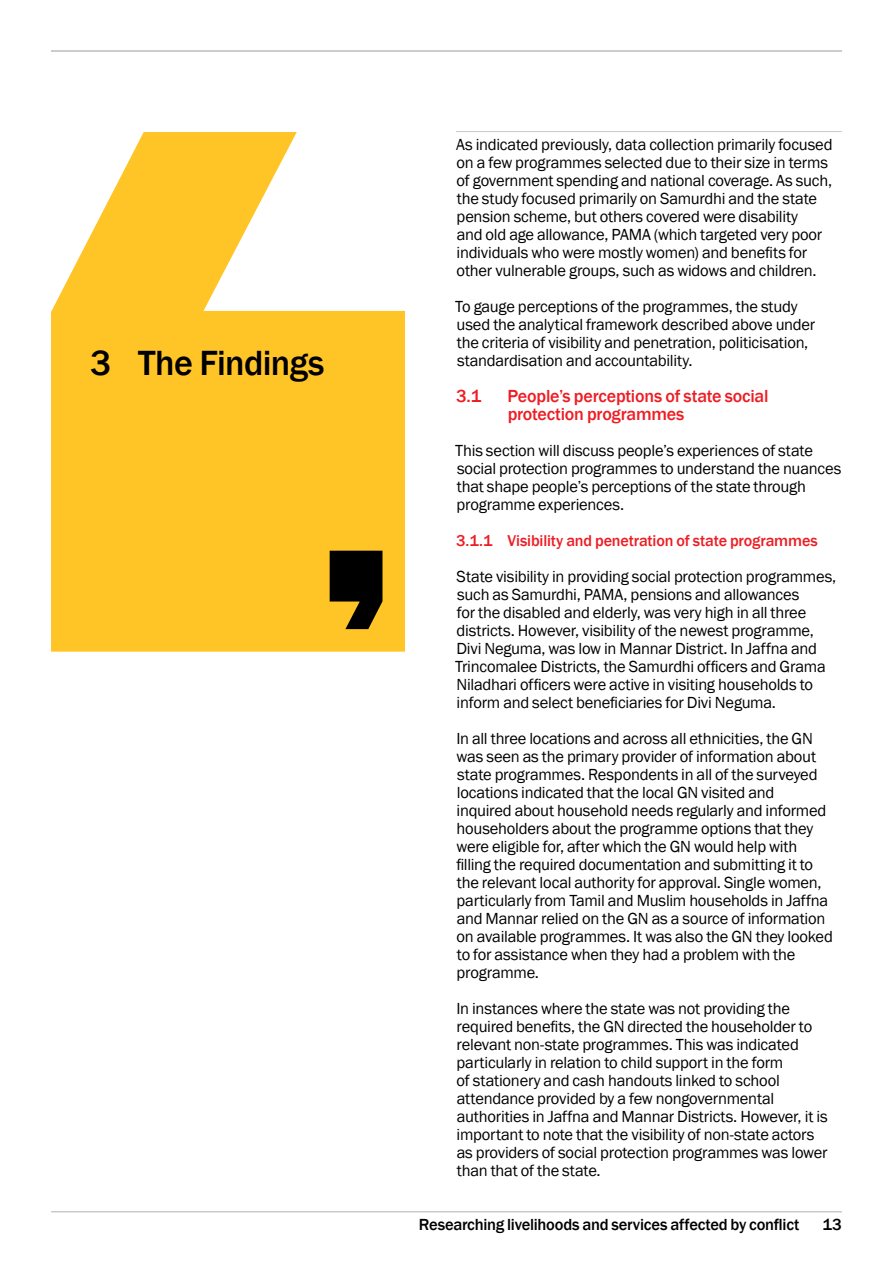
<style>
.page{position:relative;width:893px;height:1263px;background:#fff}
.page>*{position:absolute;margin:0;border:0;box-sizing:border-box;transform-origin:0 0}
.t1{font:500 36px "Franklin Gothic";letter-spacing:-.02em;color:#000}
.t2{font:500 18px/18px "Franklin Gothic";letter-spacing:-.015em;color:#ed1d24}
.t3{font:16.5px/18px "Franklin Gothic";letter-spacing:-.015em;color:#000}
.t4{font:500 16.5px "Franklin Gothic";letter-spacing:-.015em;color:#000}
.t5{font:500 16.2px "Franklin Gothic";letter-spacing:-.01em;color:#ed1d24}
</style>
<div class="page">
<hr style="left:51px;top:1211px;width:791px;height:1px;background:#cbc8cc">
<hr style="left:456px;top:131px;width:386px;height:1px;background:#cbc8cc">
<svg style="left:51px;top:132px;width:354px;height:520px;fill:#ffc425"></svg>
<svg style="left:330px;top:551px;width:52px;height:78px;background:#322607"></svg>
<hr style="left:51px;top:1212px;width:791px;height:1px;background:#cbc8cc">
<hr style="left:51px;top:50px;width:791px;height:2px;background:#cbc8cc">
<h1 class="t1" style="left:90px;top:348px;width:236px">3 The Findings</h1>
<p class="t3" style="left:456px;top:136px;width:378px">As indicated previously, data collection primarily focused on a few programmes selected due to their size in terms of government spending and national coverage. As such, the study focused primarily on Samurdhi and the state pension scheme, but others covered were disability<br>and old age allowance, PAMA (which targeted very poor individuals who were mostly women) and benefits for other vulnerable groups, such as widows and children.</p>
<p class="t3" style="left:455px;top:298px;width:362px">To gauge perceptions of the programmes, the study used the analytical framework described above under the criteria of visibility and penetration, politicisation, standardisation and accountability.</p>
<p class="t2" style="left:456px;top:388px;width:27px">3.1</p>
<p class="t2" style="left:508px;top:388px;width:262px">People’s perceptions of state social protection programmes</p>
<p class="t3" style="left:455px;top:442px;width:388px">This section will discuss people’s experiences of state social protection programmes to understand the nuances that shape people’s perceptions of the state through programme experiences.</p>
<p class="t5" style="left:456px;top:534px;width:363px">3.1.1 Visibility and penetration of state programmes</p>
<p class="t3" style="left:455px;top:568px;width:383px">State visibility in providing social protection programmes, such as Samurdhi, PAMA, pensions and allowances<br>for the disabled and elderly, was very high in all three districts. However, visibility of the newest programme, Divi Neguma, was low in Mannar District. In Jaffna and Trincomalee Districts, the Samurdhi officers and Grama Niladhari officers were active in visiting households to inform and select beneficiaries for Divi Neguma.</p>
<p class="t3" style="left:456px;top:730px;width:378px">In all three locations and across all ethnicities, the GN was seen as the primary provider of information about state programmes. Respondents in all of the surveyed locations indicated that the local GN visited and inquired about household needs regularly and informed householders about the programme options that they were eligible for, after which the GN would help with filling the required documentation and submitting it to the relevant local authority for approval. Single women, particularly from Tamil and Muslim households in Jaffna and Mannar relied on the GN as a source of information on available programmes. It was also the GN they looked to for assistance when they had a problem with the programme.</p>
<p class="t3" style="left:456px;top:1000px;width:373px">In instances where the state was not providing the required benefits, the GN directed the householder to relevant non-state programmes. This was indicated particularly in relation to child support in the form<br>of stationery and cash handouts linked to school attendance provided by a few nongovernmental authorities in Jaffna and Mannar Districts. However, it is important to note that the visibility of non-state actors as providers of social protection programmes was lower than that of the state.</p>
<p class="t4" style="left:419px;top:1214px;width:382px">Researching livelihoods and services affected by conflict</p>
<p class="t4" style="left:822px;top:1218px;width:21px">13</p>
</div>
